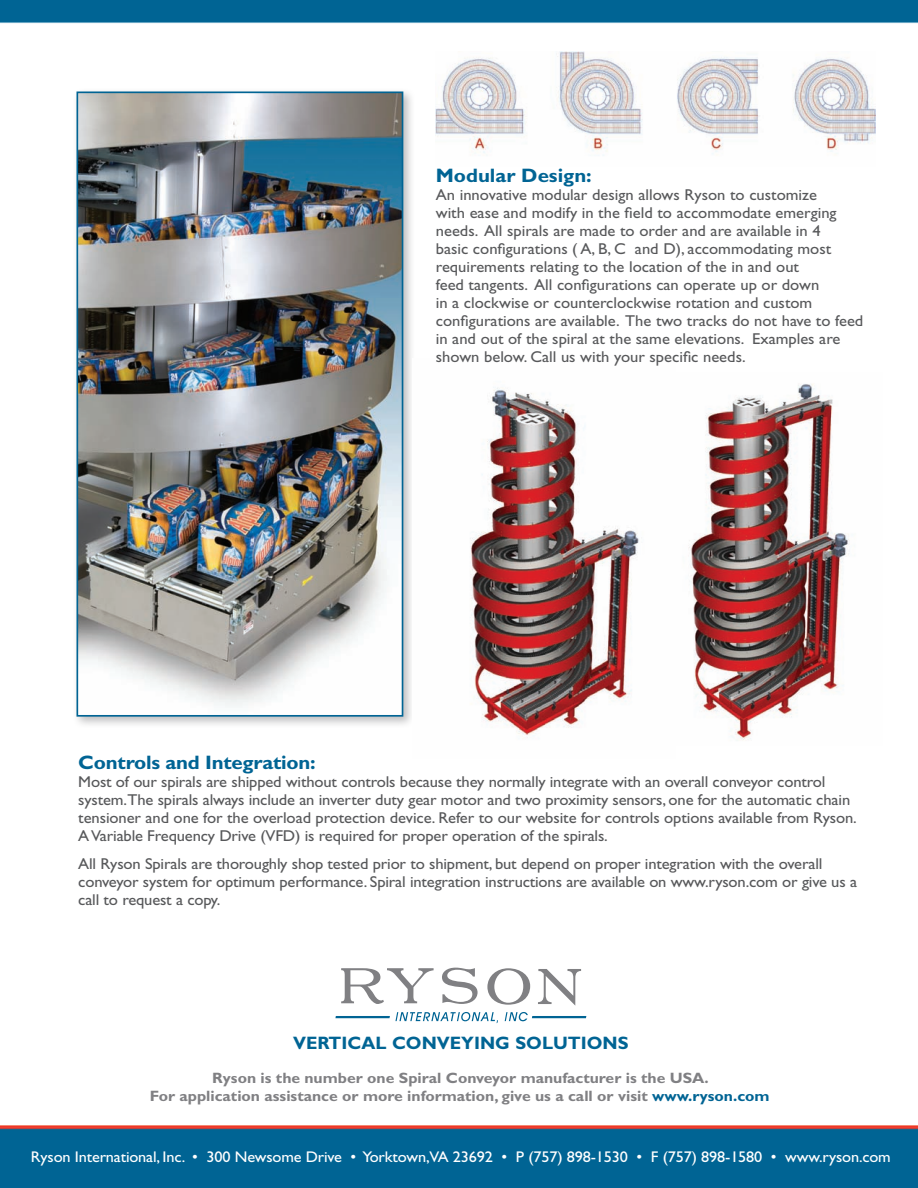
<style>
.page{position:relative;width:918px;height:1188px;background:#fff}
.page>*{position:absolute;margin:0;border:0;box-sizing:border-box;transform-origin:0 0}
.t1{font:700 19.5px "Gill Sans";letter-spacing:-.01em;color:#006494;scale:1.05 1}
.t2{font:700 18px "Gill Sans";color:#006494}
.t3{font:15.75px/18px "Gill Sans";letter-spacing:-.01em;color:#57585a;scale:1.05 1}
.t4{font:15.45px "Gill Sans";letter-spacing:-.01em;color:#fff;scale:1.05 1}
.t5{font:700 15px/18.3px "Gill Sans";color:#808083;text-align:center;scale:1.05 1}
.s1{color:#006494}
</style>
<div class="page">
<img style="left:0;top:0;width:918px;height:1188px">
<hr style="left:335px;top:1016px;width:55px;height:2px;background:#006494">
<hr style="left:532px;top:1016px;width:54px;height:2px;background:#006494">
<svg style="left:341px;top:968px;width:93px;height:36px"></svg>
<svg style="left:442px;top:968px;width:36px;height:36px"></svg>
<svg style="left:487px;top:968px;width:43px;height:37px"></svg>
<svg style="left:538px;top:969px;width:43px;height:37px"></svg>
<svg style="left:395px;top:1012px;width:103px;height:11px"></svg>
<svg style="left:505px;top:1012px;width:23px;height:9px"></svg>
<img style="left:435px;top:52px;width:440px;height:115px">
<div style="left:72px;top:87px;width:344px;height:642px;background:#808083;opacity:.5"></div>
<img style="left:79px;top:95px;width:321px;height:619px">
<div style="left:76px;top:92px;width:327px;height:625px;border:2px solid #006494"></div>
<img style="left:675px;top:372px;width:207px;height:374px">
<img style="left:413px;top:359px;width:262px;height:400px">
<p class="t1" style="left:436px;top:164px;width:150px">Modular Design:</p>
<p class="t3" style="left:436px;top:186px;width:409px">An innovative modular design allows Ryson to customize<br>with ease and modify in the field to accommodate emerging needs. All spirals are made to order and are available in 4<br>basic configurations ( A, B, C and D), accommodating most requirements relating to the location of the in and out<br>feed tangents. All configurations can operate up or down<br>in a clockwise or counterclockwise rotation and custom configurations are available. The two tracks do not have to feed in and out of the spiral at the same elevations. Examples are shown below. Call us with your specific needs.</p>
<p class="t1" style="left:78px;top:751px;width:228px">Controls and Integration:</p>
<p class="t3" style="left:78px;top:773px;width:743px">Most of our spirals are shipped without controls because they normally integrate with an overall conveyor control system.The spirals always include an inverter duty gear motor and two proximity sensors, one for the automatic chain tensioner and one for the overload protection device. Refer to our website for controls options available from Ryson.<br>A Variable Frequency Drive (VFD) is required for proper operation of the spirals.</p>
<p class="t3" style="left:78px;top:855px;width:743px">All Ryson Spirals are thoroughly shop tested prior to shipment, but depend on proper integration with the overall conveyor system for optimum performance. Spiral integration instructions are available on www.ryson.com or give us a call to request a copy.</p>
<p class="t2" style="left:293px;top:1032px;width:337px">VERTICAL CONVEYING SOLUTIONS</p>
<p class="t5" style="left:150px;top:1069px;width:592px">Ryson is the number one Spiral Conveyor manufacturer is the USA.<br>For application assistance or more information, give us a call or visit <span class="s1">www.ryson.com</span></p>
<p class="t4" style="left:31px;top:1148px;width:820px">Ryson International, Inc. • 300 Newsome Drive • Yorktown,VA 23692 • P (757) 898-1530 • F (757) 898-1580 • www.ryson.com</p>
</div>
